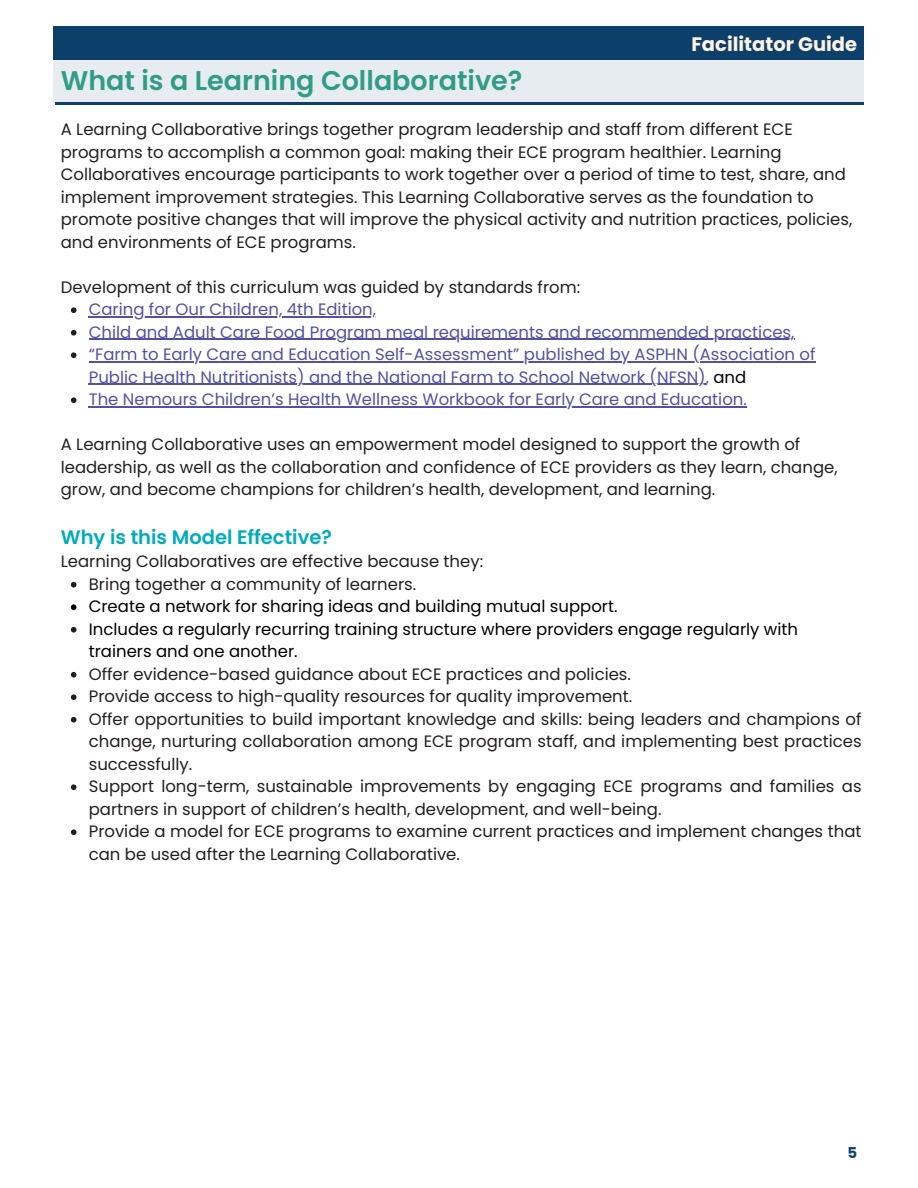
<style>
.page{position:relative;width:918px;height:1188px;background:#fff}
.page>*{position:absolute;margin:0;border:0;box-sizing:border-box;transform-origin:0 0}
.t1{font:600 27px "Poppins";color:#309c88}
.t2{font:600 19.5px "Poppins";color:#00acbb}
.t3{font:700 19.5px "Poppins";color:#fff3e1}
.t4{font:16.5px/22.5px "Poppins";color:#231f20}
.t5{font:16.5px/22.5px "Poppins";color:#5451a2}
.t6{font:16.5px/22.5px "Poppins";color:#000}
.t7{font:700 15px "Poppins";color:#13406b}
.s1{color:#000}
</style>
<div class="page">
<div style="left:54px;top:27px;width:810px;height:34px;background:#0d3f6b"></div>
<div style="left:55px;top:88px;width:809px;height:17px;background:#0d3f6b"></div>
<div style="left:54px;top:61px;width:810px;height:41px;background:#e7ecf0"></div>
<svg style="left:71px;top:307px;width:5px;height:6px"></svg>
<hr style="left:89px;top:316px;width:287px;height:2px;background:#5451a2">
<svg style="left:71px;top:330px;width:5px;height:6px"></svg>
<hr style="left:89px;top:339px;width:705px;height:1px;background:#5451a2">
<svg style="left:71px;top:352px;width:5px;height:6px"></svg>
<hr style="left:89px;top:361px;width:727px;height:2px;background:#5451a2">
<hr style="left:89px;top:384px;width:617px;height:1px;background:#5451a2">
<svg style="left:71px;top:397px;width:5px;height:6px"></svg>
<hr style="left:89px;top:406px;width:658px;height:2px;background:#5451a2">
<svg style="left:71px;top:582px;width:5px;height:6px"></svg>
<svg style="left:71px;top:604px;width:5px;height:6px"></svg>
<svg style="left:71px;top:627px;width:5px;height:6px"></svg>
<svg style="left:71px;top:672px;width:5px;height:6px"></svg>
<svg style="left:71px;top:694px;width:5px;height:6px"></svg>
<svg style="left:71px;top:717px;width:5px;height:6px"></svg>
<svg style="left:71px;top:784px;width:5px;height:6px"></svg>
<svg style="left:71px;top:829px;width:5px;height:6px"></svg>
<h1 class="t3" style="left:691px;top:31px;width:167px">Facilitator Guide</h1>
<p class="t1" style="left:61px;top:62px;width:463px">What is a Learning Collaborative?</p>
<p class="t4" style="left:61px;top:118px;width:793px">A Learning Collaborative brings together program leadership and staff from different ECE programs to accomplish a common goal: making their ECE program healthier. Learning Collaboratives encourage participants to work together over a period of time to test, share, and implement improvement strategies. This Learning Collaborative serves as the foundation to promote positive changes that will improve the physical activity and nutrition practices, policies, and environments of ECE programs.</p>
<p class="t4" style="left:61px;top:276px;width:521px">Development of this curriculum was guided by standards from:</p>
<p class="t5" style="left:89px;top:298px;width:289px">Caring for Our Children, 4th Edition,</p>
<p class="t5" style="left:89px;top:321px;width:707px">Child and Adult Care Food Program meal requirements and recommended practices,</p>
<p class="t5" style="left:89px;top:343px;width:728px">“Farm to Early Care and Education Self-Assessment” published by ASPHN (Association of</p>
<p class="t5" style="left:89px;top:366px;width:660px">Public Health Nutritionists) and the National Farm to School Network (NFSN), <span class="s1">and<br></span>The Nemours Children’s Health Wellness Workbook for Early Care and Education.</p>
<p class="t4" style="left:61px;top:433px;width:741px">A Learning Collaborative uses an empowerment model designed to support the growth of</p>
<p class="t4" style="left:61px;top:456px;width:778px">leadership, as well as the collaboration and confidence of ECE providers as they learn, change,</p>
<p class="t4" style="left:61px;top:478px;width:656px">grow, and become champions for children’s health, development, and learning.</p>
<p class="t2" style="left:61px;top:523px;width:273px">Why is this Model Effective?</p>
<p class="t4" style="left:61px;top:550px;width:424px">Learning Collaboratives are effective because they:</p>
<p class="t4" style="left:89px;top:573px;width:329px">Bring together a community of learners.</p>
<p class="t6" style="left:89px;top:595px;width:530px">Create a network for sharing ideas and building mutual support.</p>
<p class="t6" style="left:89px;top:618px;width:711px">Includes a regularly recurring training structure where providers engage regularly with trainers and one another.</p>
<p class="t4" style="left:89px;top:663px;width:544px">Offer evidence-based guidance about ECE practices and policies.</p>
<p class="t4" style="left:89px;top:685px;width:545px">Provide access to high-quality resources for quality improvement.</p>
<p class="t4" style="left:89px;top:708px;width:774px;text-align:justify">Offer opportunities to build important knowledge and skills: being leaders and champions of change, nurturing collaboration among ECE program staff, and implementing best practices successfully.</p>
<p class="t4" style="left:89px;top:775px;width:774px">Support long-term, sustainable improvements by engaging ECE programs and families as partners in support of children’s health, development, and well-being.</p>
<p class="t4" style="left:89px;top:820px;width:774px">Provide a model for ECE programs to examine current practices and implement changes that can be used after the Learning Collaborative.</p>
<h2 class="t7" style="left:847px;top:1142px;width:11px">5</h2>
</div>
